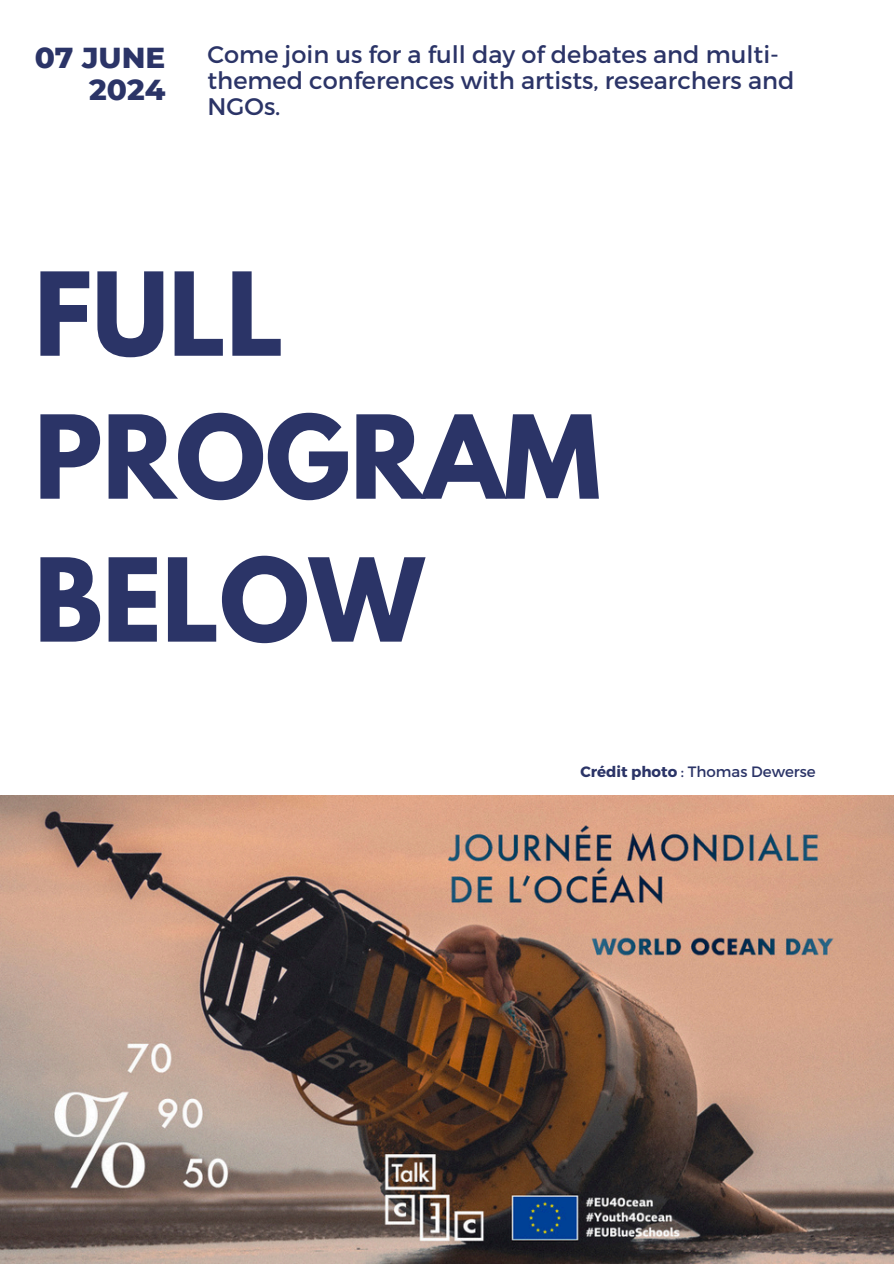
<style>
.page{position:relative;width:894px;height:1264px;background:#fff}
.page>*{position:absolute;margin:0;border:0;box-sizing:border-box;transform-origin:0 0}
.t1{font:700 102.3px/142.8px "League Spartan";color:#2b3467}
.t2{font:800 29.4px/32.4px "Montserrat";color:#2b3467;text-align:right}
.t3{font:24px/25.8px "Montserrat";color:#2b3467}
.t4{font:15px "Montserrat";color:#2b3467}
.s1{font-weight:700}
</style>
<div class="page">
<img style="left:0;top:796px;width:893px;height:466px">
<h1 class="t2" style="left:35px;top:41px;width:132px">07 JUNE<br>2024</h1>
<h3 class="t3" style="left:207px;top:41px;width:588px">Come join us for a full day of debates and multi&shy;themed conferences with artists, researchers and<br>NGOs.</h3>
<p class="t1" style="left:34px;top:256px;width:567px">FULL<br>PROGRAM<br>BELOW</p>
<p class="t4" style="left:580px;top:761px;width:237px"><span class="s1">Crédit photo</span> : Thomas Dewerse</p>
</div>
